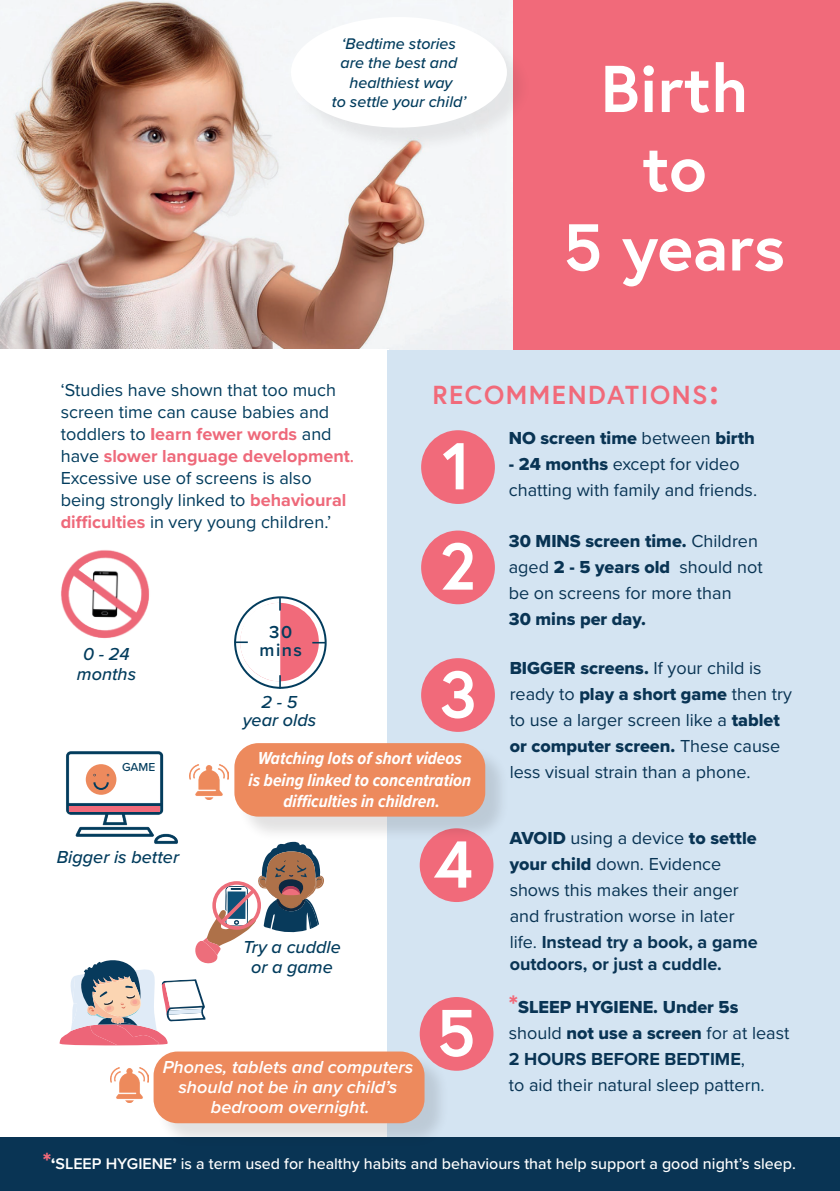
<style>
.page{position:relative;width:840px;height:1191px;background:#fff}
.page>*{position:absolute;margin:0;border:0;box-sizing:border-box;transform-origin:0 0}
.t1{font:700 66px/79.2px "Europa";color:#fff;text-align:center}
.t2{font:700 26px "Europa";letter-spacing:.06em;color:#f16a7a}
.t3{font:18px/26px "Proxima Nova";color:#093454}
.t4{font:18px/22px "Proxima Nova";color:#023c5d}
.t5{font:18px "Proxima Nova Extrabld";color:#093454}
.t6{font:italic 700 18px/21.6px "Proxima Nova Cond";color:#fff;text-align:center}
.t7{font:italic 600 18px/20px "Proxima Nova";color:#fff;text-align:center}
.t8{font:italic 500 18px/20px "Proxima Nova";color:#023c5d;text-align:center}
.t9{font:700 18px "Proxima Nova";color:#093454}
.t10{font:600 18px/18px "Proxima Nova";letter-spacing:.08em;color:#023c5d;text-align:center}
.t11{font:500 16px "Proxima Nova";color:#fff}
.t12{font:italic 500 16px/19.2px "Proxima Nova";color:#023c5d;text-align:center}
.t13{font:500 12px "Proxima Nova";color:#023c5d}
.s1{font-family:"Proxima Nova Extrabld";color:#ee697a}
.s2{font-weight:700;color:#ee697a}
.s3{font-weight:500;color:#ee697a}
.s4{font-size:36px}
.s5{font-family:"Proxima Nova"}
.s6{font-family:"Proxima Nova Extrabld"}
.s7{font-weight:700}
.s8{font-size:26px;color:#f16a7a}
.s9{color:#023c5d}
.s10{font-family:"Proxima Nova Extrabld";font-weight:400;font-size:24px;color:#f16a7a}
.s11{font-family:"Proxima Nova Extrabld";font-weight:400}
.s12{font-weight:600}
</style>
<div class="page">
<img style="left:0;top:0;width:511px;height:350px">
<div style="left:0;top:349px;width:388px;height:842px;background:#fff"></div>
<div style="left:513px;top:0;width:326px;height:349px;background:#f16a7a"></div>
<div style="left:387px;top:350px;width:452px;height:789px;background:#d4e4f2"></div>
<img style="left:66px;top:751px;width:124px;height:90px">
<div style="left:421px;top:430px;width:73px;height:74px;background:#f16a7a;border-radius:50%"></div>
<div style="left:421px;top:530px;width:73px;height:74px;background:#f16a7a;border-radius:50%"></div>
<div style="left:421px;top:658px;width:73px;height:74px;background:#f16a7a;border-radius:50%"></div>
<div style="left:419px;top:828px;width:74px;height:74px;background:#f16a7a;border-radius:50%"></div>
<div style="left:419px;top:997px;width:74px;height:73px;background:#f16a7a;border-radius:50%"></div>
<img style="left:61px;top:550px;width:89px;height:89px">
<div style="left:240px;top:603px;width:79px;height:78px;background:#f16a7a;border-radius:50%"></div>
<div style="left:69px;top:806px;width:91px;height:5px;background:#f16a7a"></div>
<div style="left:294px;top:20px;width:237px;height:132px;background:#231f20;opacity:.08"></div>
<div style="left:291px;top:17px;width:215px;height:111px;background:#fff;border-radius:50%"></div>
<div style="left:71px;top:756px;width:82px;height:45px;background:#fff;border-radius:50%"></div>
<div style="left:86px;top:764px;width:30px;height:31px;background:#ed8a5d;border-radius:50%"></div>
<svg style="left:60px;top:841px;width:264px;height:204px"></svg>
<div style="left:0;top:1137px;width:839px;height:54px;background:#093454"></div>
<svg style="left:234px;top:597px;width:47px;height:91px"></svg>
<svg style="left:93px;top:773px;width:17px;height:17px"></svg>
<div style="left:156px;top:1054px;width:293px;height:94px;background:#231f20;opacity:.13"></div>
<div style="left:153px;top:1051px;width:271px;height:72px;background:#ed8a5d;border-radius:24px"></div>
<img style="left:110px;top:1067px;width:38px;height:35px">
<div style="left:237px;top:746px;width:273px;height:96px;background:#231f20;opacity:.13"></div>
<div style="left:234px;top:743px;width:251px;height:73px;background:#ed8a5d;border-radius:24px"></div>
<img style="left:190px;top:765px;width:38px;height:35px">
<p class="t12" style="left:331px;top:34px;width:136px">‘Bedtime stories are the best and healthiest way<br>to settle your child’</p>
<h1 class="t1" style="left:563px;top:47px;width:223px">Birth to<br>5 years</h1>
<p class="t4" style="left:61px;top:378px;width:295px">‘Studies have shown that too much screen time can cause babies and toddlers to <span class="s1">l</span><span class="s2">earn fewer words</span> and have <span class="s2">slower language development</span><span class="s3">.<br></span>Excessive use of screens is also being strongly linked to <span class="s2">behavioural difficulties</span> in very young children.’</p>
<h2 class="t2" style="left:432px;top:377px;width:288px">RECOMMENDATIONS<span class="s4">:</span></h2>
<p class="t5" style="left:508px;top:425px;width:247px">NO screen time <span class="s5">between</span> birth</p>
<p class="t3" style="left:508px;top:450px;width:250px"><span class="s6">- 24 months</span> except for video chatting with family and friends.</p>
<p class="t5" style="left:508px;top:527px;width:250px">30 MINS screen time. <span class="s5">Children</span></p>
<p class="t3" style="left:508px;top:553px;width:255px">aged <span class="s6">2 - 5 years old</span> should not be on screens for more than</p>
<p class="t5" style="left:508px;top:605px;width:138px">30 mins per day.</p>
<p class="t5" style="left:509px;top:654px;width:253px">BIGGER screens. <span class="s5">If your child is</span></p>
<p class="t3" style="left:509px;top:680px;width:283px">ready to <span class="s6">play a short game</span> then try to use a larger screen like a <span class="s6">tablet</span></p>
<p class="t5" style="left:509px;top:732px;width:272px">or computer screen. <span class="s5">These cause</span></p>
<p class="t3" style="left:509px;top:758px;width:242px">less visual strain than a phone.</p>
<h1 class="t1" style="left:439px;top:414px;width:38px;line-height:100.2px;text-align:left">1<br>2</h1>
<p class="t10" style="left:259px;top:622px;width:44px">30 mins</p>
<p class="t8" style="left:77px;top:643px;width:61px">0 - 24 months</p>
<h1 class="t1" style="left:439px;top:653px;width:39px">3</h1>
<p class="t8" style="left:242px;top:692px;width:75px;line-height:18px">2 - 5 year olds</p>
<p class="t6" style="left:248px;top:747px;width:224px">Watching lots of short videos<br>is being linked to concentration difficulties in children.</p>
<p class="t13" style="left:122px;top:758px;width:35px">GAME</p>
<p class="t8" style="left:57px;top:846px;width:124px">Bigger is better</p>
<h1 class="t1" style="left:434px;top:823px;width:41px">4</h1>
<p class="t8" style="left:243px;top:936px;width:99px">Try a cuddle or a game</p>
<p class="t7" style="left:163px;top:1056px;width:252px">Phones, tablets and computers should not be in any child’s bedroom overnight.</p>
<h1 class="t1" style="left:436px;top:991px;width:40px">5</h1>
<p class="t5" style="left:509px;top:824px;width:248px">AVOID <span class="s5">using a device</span> to settle</p>
<p class="t3" style="left:509px;top:850px;width:249px"><span class="s6">your child</span> down. Evidence shows this makes their anger and frustration worse in later life. <span class="s7">Instead try a book, a game</span></p>
<p class="t9" style="left:509px;top:950px;width:213px">outdoors, or just a cuddle.</p>
<p class="t5" style="left:508px;top:993px;width:231px"><span class="s8">*</span>SLEEP HYGIENE. Under 5s</p>
<p class="t3" style="left:508px;top:1018px;width:282px">should <span class="s6">not use a screen</span> for at least<br><span class="s7">2 HOURS BEFORE BEDTIME</span>,<br>to aid their natural sleep patter<span class="s9">n.</span></p>
<p class="t11" style="left:43px;top:1152px;width:754px"><span class="s10">*</span><span class="s11">‘</span><span class="s12">SLEEP HYGIENE</span><span class="s11">’</span> is a term used for healthy habits and behaviours that help support a good night’s sleep.</p>
</div>
